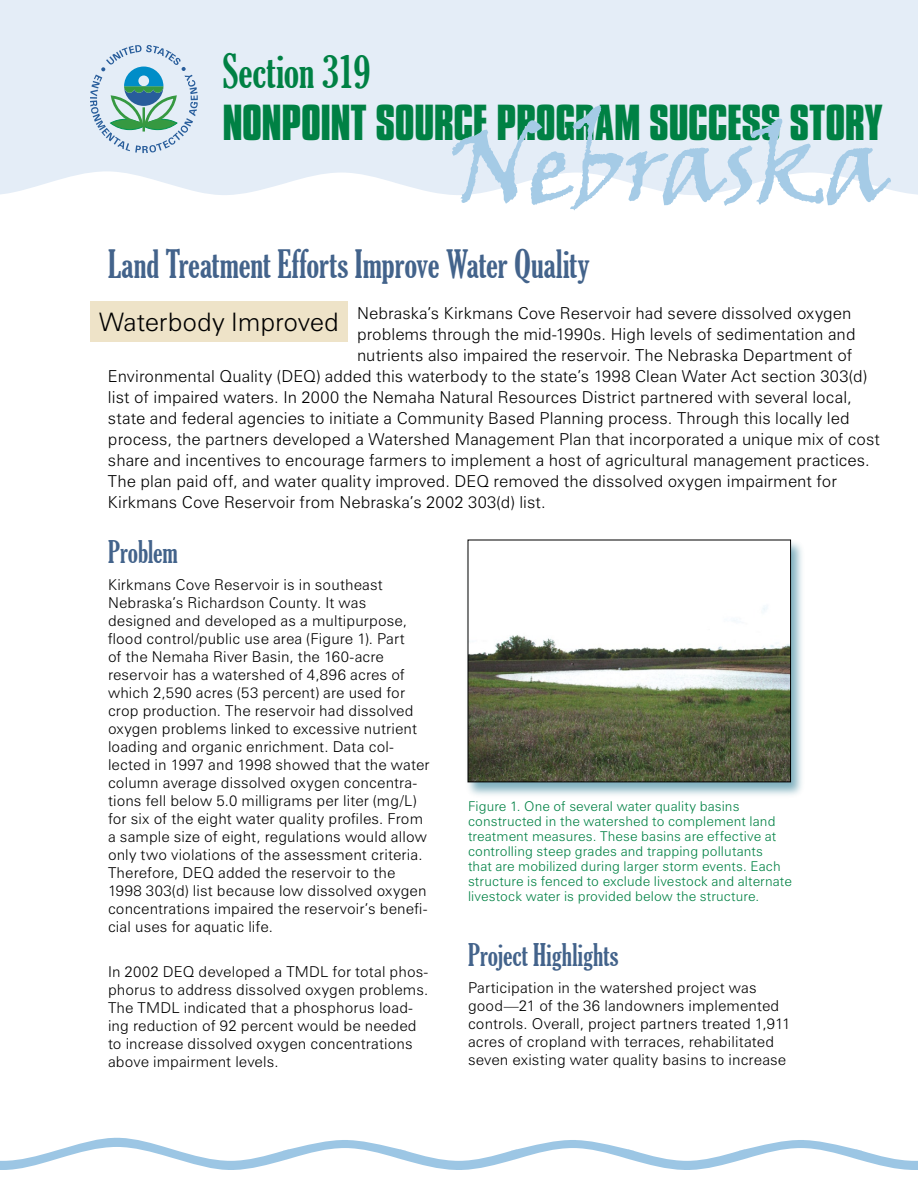
<style>
.page{position:relative;width:918px;height:1188px;background:#fff}
.page>*{position:absolute;margin:0;border:0;box-sizing:border-box;transform-origin:0 0}
.t1{font:105px "Viner Hand ITC";letter-spacing:-.03em;color:#a5cbe6}
.t2{font:extra-condensed 45px "Gloucester";letter-spacing:-.005em;color:#008144}
.t3{font:700 43.5px "Compacta BT";letter-spacing:-.01em;color:#008144}
.t4{font:extra-condensed 37.5px "Gloucester";color:#43638b}
.t5{font:extra-condensed 30px "Gloucester";color:#43638b}
.t6{font:300 25.5px "Zurich BT";letter-spacing:-.005em;color:#000}
.t7{font:300 16.5px "Zurich BT";letter-spacing:.005em;color:#000}
.t8{font:300 15px/18px "Zurich BT";letter-spacing:.01em;color:#000}
.t9{font:300 13.5px/15px "Zurich BT";letter-spacing:.01em;color:#008144}
</style>
<div class="page">
<svg style="left:0;top:1138px;width:918px;height:32px"></svg>
<div style="left:0;top:0;width:918px;height:195px;background:#e4edf7"></div>
<svg style="left:90px;top:45px;width:108px;height:108px;background:#b2d0d8"></svg>
<div style="left:90px;top:302px;width:258px;height:40px;background:#eee3c8"></div>
<div style="left:465px;top:538px;width:341px;height:261px;background:#00627f;opacity:.5"></div>
<img style="left:470px;top:542px;width:319px;height:238px">
<div style="left:468px;top:540px;width:323px;height:242px;border:1px solid #000"></div>
<h2 class="t2" style="left:222px;top:45px;width:150px">Section 319</h2>
<h3 class="t3" style="left:222px;top:96px;width:661px">NONPOINT SOURCE PROGRAM SUCCESS STORY</h3>
<h1 class="t1" style="left:451px;top:100px;width:442px">Nebraska</h1>
<h3 class="t4" style="left:108px;top:243px;width:483px">Land Treatment Efforts Improve Water Quality</h3>
<p class="t7" style="left:357px;top:303px;width:496px">Nebraska’s Kirkmans Cove Reservoir had severe dissolved oxygen</p>
<p class="t7" style="left:357px;top:324px;width:500px">problems through the mid-1990s. High levels of sedimentation and</p>
<p class="t7" style="left:357px;top:345px;width:497px">nutrients also impaired the reservoir. The Nebraska Department of</p>
<p class="t7" style="left:108px;top:366px;width:761px">Environmental Quality (DEQ) added this waterbody to the state’s 1998 Clean Water Act section 303(d)</p>
<p class="t7" style="left:108px;top:387px;width:745px">list of impaired waters. In 2000 the Nemaha Natural Resources District partnered with several local,</p>
<p class="t7" style="left:108px;top:408px;width:743px">state and federal agencies to initiate a Community Based Planning process. Through this locally led</p>
<p class="t7" style="left:108px;top:429px;width:773px">process, the partners developed a Watershed Management Plan that incorporated a unique mix of cost</p>
<p class="t7" style="left:108px;top:450px;width:763px">share and incentives to encourage farmers to implement a host of agricultural management practices.</p>
<p class="t7" style="left:108px;top:471px;width:730px">The plan paid off, and water quality improved. DEQ removed the dissolved oxygen impairment for</p>
<p class="t7" style="left:108px;top:492px;width:439px">Kirkmans Cove Reservoir from Nebraska’s 2002 303(d) list.</p>
<h3 class="t6" style="left:99px;top:307px;width:242px">Waterbody Improved</h3>
<h3 class="t5" style="left:108px;top:535px;width:71px">Problem</h3>
<p class="t8" style="left:108px;top:576px;width:323px">Kirkmans Cove Reservoir is in southeast Nebraska’s Richardson County. It was designed and developed as a multipurpose, flood control/public use area (Figure 1). Part<br>of the Nemaha River Basin, the 160-acre reservoir has a watershed of 4,896 acres of which 2,590 acres (53 percent) are used for crop production. The reservoir had dissolved oxygen problems linked to excessive nutrient loading and organic enrichment. Data col&shy;lected in 1997 and 1998 showed that the water column average dissolved oxygen concentra&shy;tions fell below 5.0 milligrams per liter (mg/L) for six of the eight water quality profiles. From a sample size of eight, regulations would allow only two violations of the assessment criteria.<br>Therefore, DEQ added the reservoir to the 1998 303(d) list because low dissolved oxygen concentrations impaired the reservoir’s benefi&shy;cial uses for aquatic life.</p>
<p class="t8" style="left:108px;top:963px;width:322px">In 2002 DEQ developed a TMDL for total phos&shy;phorus to address dissolved oxygen problems.<br>The TMDL indicated that a phosphorus load&shy;ing reduction of 92 percent would be needed to increase dissolved oxygen concentrations above impairment levels.</p>
<p class="t9" style="left:468px;top:799px;width:325px">Figure 1. One of several water quality basins constructed in the watershed to complement land treatment measures. These basins are effective at controlling steep grades and trapping pollutants<br>that are mobilized during larger storm events. Each structure is fenced to exclude livestock and alternate livestock water is provided below the structure.</p>
<h3 class="t5" style="left:468px;top:938px;width:152px">Project Highlights</h3>
<p class="t8" style="left:468px;top:979px;width:324px">Participation in the watershed project was good—21 of the 36 landowners implemented controls. Overall, project partners treated 1,911 acres of cropland with terraces, rehabilitated seven existing water quality basins to increase</p>
</div>
